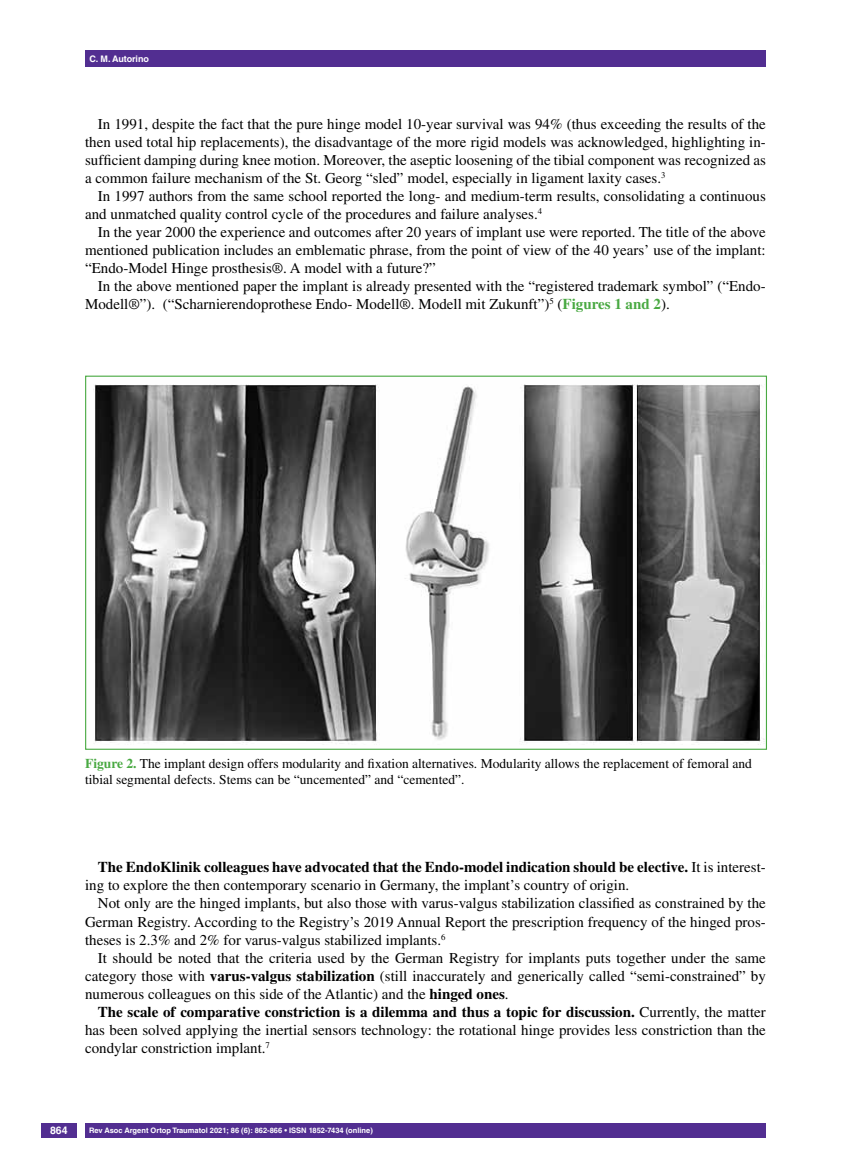
<style>
.page{position:relative;width:851px;height:1170px;background:#fff}
.page>*{position:absolute;margin:0;border:0;box-sizing:border-box;transform-origin:0 0}
.t1{font:15px/18px "Times LT Std";color:#000;text-align:justify}
.t2{font:13.5px/16.2px "Times LT Std";color:#000}
.t3{font:700 10.5px "Helvetica LT Std";color:#fff}
.t4{font:700 9px "Helvetica LT Std";color:#fff}
.t5{font:700 7.5px "Helvetica LT Std";color:#fff}
.s1{font-weight:700;color:#49a942}
.s2{font-weight:700}
</style>
<div class="page">
<div style="left:41px;top:1123px;width:36px;height:14px;background:#522e91"></div>
<div style="left:85px;top:50px;width:680px;height:17px;background:#522e91"></div>
<div style="left:85px;top:1123px;width:680px;height:14px;background:#522e91"></div>
<img style="left:93px;top:384px;width:671px;height:361px">
<p class="t4" style="left:89px;top:53px;width:61px">C. M. Autorino</p>
<p class="t1" style="left:85px;top:115px;width:682px;text-indent:13px">In 1991, despite the fact that the pure hinge model 10-year survival was 94% (thus exceeding the results of the then used total hip replacements), the disadvantage of the more rigid models was acknowledged, highlighting in&shy;sufficient damping during knee motion. Moreover, the aseptic loosening of the tibial component was recognized as a common failure mechanism of the St. Georg “sled” model, especially in ligament laxity cases.<sup>3</sup></p>
<p class="t1" style="left:85px;top:187px;width:682px;text-indent:13px">In 1997 authors from the same school reported the long- and medium-term results, consolidating a continuous and unmatched quality control cycle of the procedures and failure analyses.<sup>4</sup></p>
<p class="t1" style="left:85px;top:223px;width:682px;text-indent:13px">In the year 2000 the experience and outcomes after 20 years of implant use were reported. The title of the above mentioned publication includes an emblematic phrase, from the point of view of the 40 years’ use of the implant: “Endo-Model Hinge prosthesis®. A model with a future?”</p>
<p class="t1" style="left:85px;top:277px;width:682px;text-indent:13px">In the above mentioned paper the implant is already presented with the “registered trademark symbol” (“Endo-<br>Modell®”). (“Scharnierendoprothese Endo- Modell®. Modell mit Zukunft”)<sup>5</sup> (<span class="s1">Figures 1 and 2</span>).</p>
<p class="t2" style="left:85px;top:755px;width:668px"><span class="s1">Figure 2.</span> The implant design offers modularity and fixation alternatives. Modularity allows the replacement of femoral and tibial segmental defects. Stems can be “uncemented” and “cemented”.</p>
<p class="t1" style="left:85px;top:858px;width:682px;text-indent:13px"><span class="s2">The EndoKlinik colleagues have advocated that the Endo-model indication should be elective.</span> It is interest&shy;ing to explore the then contemporary scenario in Germany, the implant’s country of origin.</p>
<p class="t1" style="left:85px;top:894px;width:682px;text-indent:13px">Not only are the hinged implants, but also those with varus-valgus stabilization classified as constrained by the German Registry. According to the Registry’s 2019 Annual Report the prescription frequency of the hinged pros&shy;theses is 2.3% and 2% for varus-valgus stabilized implants.<sup>6</sup></p>
<p class="t1" style="left:85px;top:948px;width:682px;text-indent:13px">It should be noted that the criteria used by the German Registry for implants puts together under the same category those with <span class="s2">varus-valgus stabilization</span> (still inaccurately and generically called “semi-constrained” by numerous colleagues on this side of the Atlantic) and the <span class="s2">hinged ones</span>.</p>
<p class="t1" style="left:85px;top:1002px;width:682px;text-indent:13px"><span class="s2">The scale of comparative constriction is a dilemma and thus a topic for discussion.</span> Currently, the matter has been solved applying the inertial sensors technology: the rotational hinge provides less constriction than the condylar constriction implant.<sup>7</sup></p>
<p class="t3" style="left:50px;top:1124px;width:19px">864</p>
<p class="t5" style="left:89px;top:1125px;width:285px">Rev Asoc Argent Ortop Traumatol 2021; 86 (6): 862-866 • ISSN 1852-7434 (online)</p>
</div>
